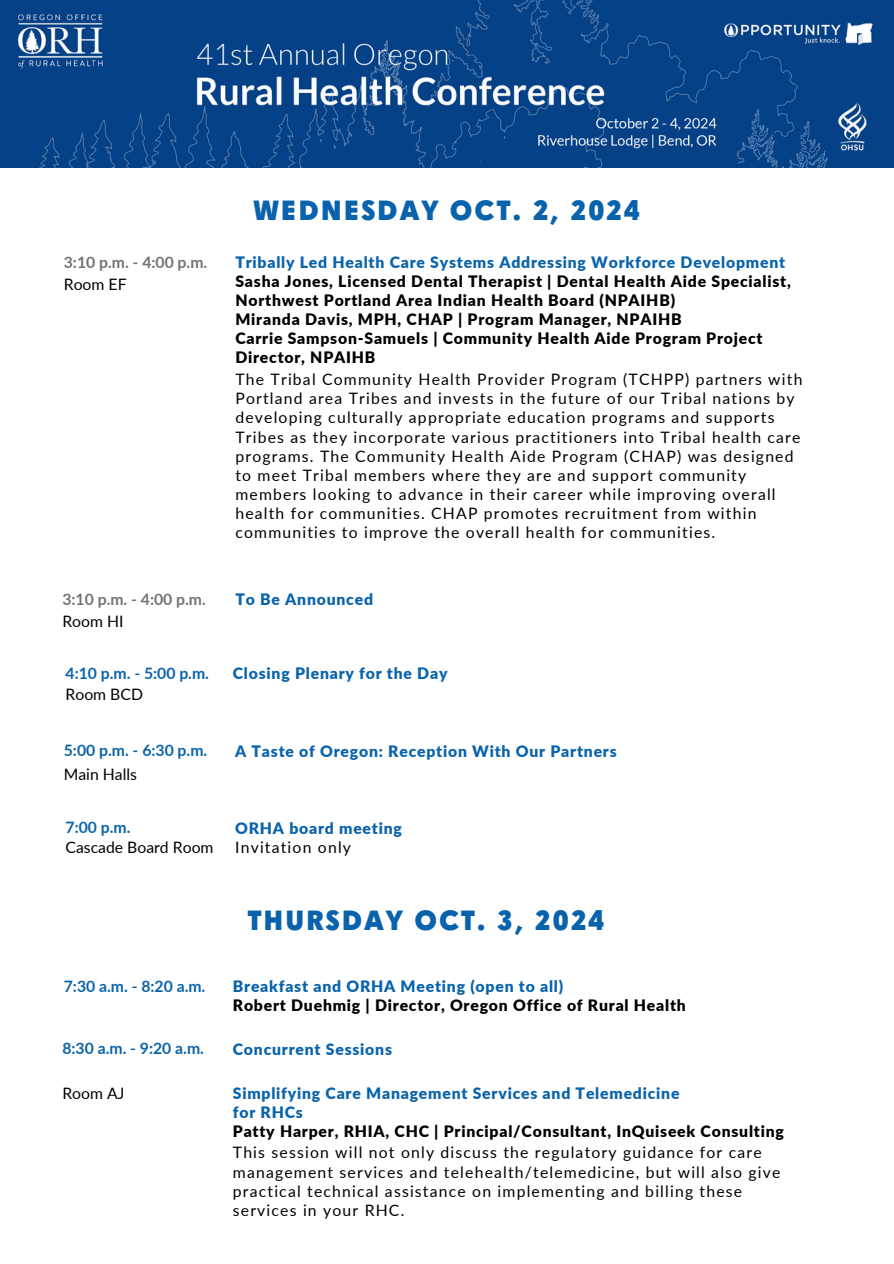
<style>
.page{position:relative;width:894px;height:1264px;background:#fff}
.page>*{position:absolute;margin:0;border:0;box-sizing:border-box;transform-origin:0 0}
.t1{font:900 27px "Century Gothic";letter-spacing:.075em;color:#0963ac}
.t2{font:15.75px/19.2px "Lato";letter-spacing:.075em;color:#000}
.t3{font:900 15.75px/19.2px "Lato";letter-spacing:.05em;color:#000}
.t4{font:900 15.75px "Lato";letter-spacing:.05em;color:#0963ac}
.t5{font:700 15.75px "Lato";color:#0963ac}
.t6{font:700 15.75px "Lato";color:#737373}
.t7{font:15.75px "Lato";color:#000}
.s1{color:#0963ac}
</style>
<div class="page">
<img style="left:0;top:0;width:893px;height:168px">
<p class="t6" style="left:64px;top:252px;width:145px">3:10 p.m. - 4:00 p.m.</p>
<h1 class="t2" style="left:64px;top:274px;width:64px">Room EF</h1>
<p class="t1" style="left:253px;top:189px;width:388px">WEDNESDAY OCT. 2, 2024</p>
<p class="t3" style="left:235px;top:252px;width:556px"><span class="s1">Tribally Led Health Care Systems Addressing Workforce Development </span>Sasha Jones, Licensed Dental Therapist | Dental Health Aide Specialist, Northwest Portland Area Indian Health Board (NPAIHB)<br>Miranda Davis, MPH, CHAP | Program Manager, NPAIHB</p>
<h2 class="t3" style="left:235px;top:328px;width:528px">Carrie Sampson-Samuels | Community Health Aide Program Project<br>Director, NPAIHB</h2>
<p class="t2" style="left:235px;top:369px;width:568px">The Tribal Community Health Provider Program (TCHPP) partners with Portland area Tribes and invests in the future of our Tribal nations by developing culturally appropriate education programs and supports Tribes as they incorporate various practitioners into Tribal health care programs. The Community Health Aide Program (CHAP) was designed to meet Tribal members where they are and support community members looking to advance in their career while improving overall health for communities. CHAP promotes recruitment from within communities to improve the overall health for communities.</p>
<h2 class="t6" style="left:62px;top:589px;width:145px">3:10 p.m. - 4:00 p.m.</h2>
<p class="t4" style="left:235px;top:589px;width:139px">To Be Announced</p>
<p class="t2" style="left:62px;top:611px;width:63px">Room HI</p>
<p class="t5" style="left:65px;top:663px;width:145px">4:10 p.m. - 5:00 p.m.</p>
<p class="t4" style="left:233px;top:663px;width:216px">Closing Plenary for the Day</p>
<p class="t2" style="left:65px;top:684px;width:79px">Room BCD</p>
<p class="t5" style="left:64px;top:740px;width:145px">5:00 p.m. - 6:30 p.m.</p>
<h2 class="t4" style="left:235px;top:741px;width:383px">A Taste of Oregon: Reception With Our Partners</h2>
<p class="t7" style="left:64px;top:764px;width:75px">Main Halls</p>
<p class="t5" style="left:65px;top:817px;width:66px">7:00 p.m.</p>
<p class="t4" style="left:235px;top:818px;width:168px">ORHA board meeting</p>
<p class="t7" style="left:65px;top:837px;width:149px">Cascade Board Room</p>
<p class="t2" style="left:235px;top:837px;width:117px">Invitation only</p>
<h2 class="t5" style="left:64px;top:976px;width:143px">7:30 a.m. - 8:20 a.m.</h2>
<h1 class="t1" style="left:248px;top:899px;width:358px">THURSDAY OCT. 3, 2024</h1>
<p class="t3" style="left:233px;top:976px;width:454px"><span class="s1">Breakfast and ORHA Meeting (open to all)<br></span>Robert Duehmig | Director, Oregon Office of Rural Health</p>
<p class="t5" style="left:62px;top:1038px;width:143px">8:30 a.m. - 9:20 a.m.</p>
<p class="t4" style="left:233px;top:1039px;width:161px">Concurrent Sessions</p>
<p class="t2" style="left:62px;top:1082px;width:64px">Room AJ</p>
<p class="t3" style="left:233px;top:1083px;width:552px"><span class="s1">Simplifying Care Management Services and Telemedicine<br>for RHCs<br></span>Patty Harper, RHIA, CHC | Principal/Consultant, InQuiseek Consulting</p>
<h2 class="t2" style="left:233px;top:1142px;width:549px">This session will not only discuss the regulatory guidance for care management services and telehealth/telemedicine, but will also give practical technical assistance on implementing and billing these services in your RHC.</h2>
</div>
